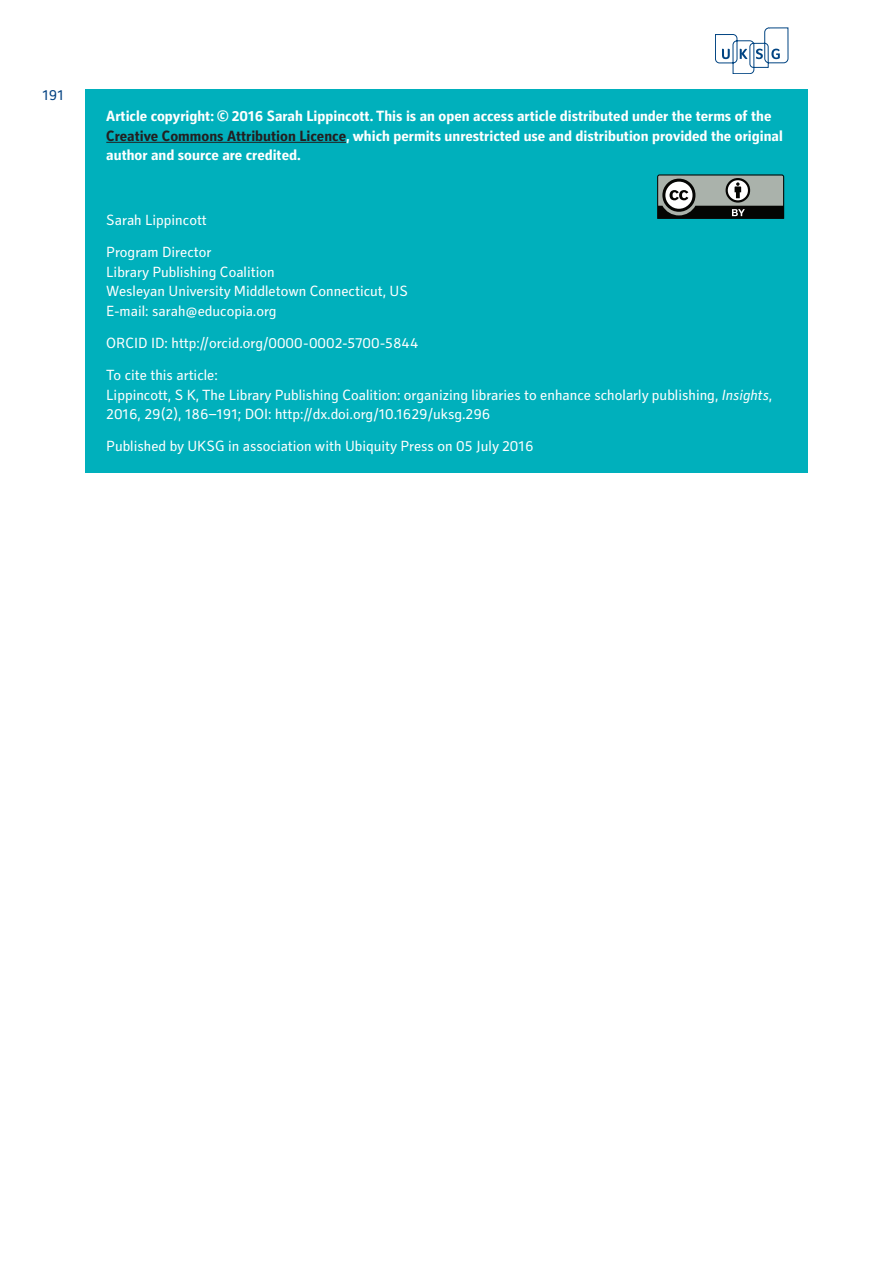
<style>
.page{position:relative;width:893px;height:1263px;background:#fff}
.page>*{position:absolute;margin:0;border:0;box-sizing:border-box;transform-origin:0 0}
.Credits{font:15px/19.5px "Secca Std";color:#fff}
.Credits_-_Author{font:700 15px/19.5px "Secca Std";color:#fff}
.t1{font:15px "Secca Std";color:#014081}
.s1{color:#231f20}
.s2{font-style:italic}
</style>
<div class="page">
<svg style="left:715px;top:28px;width:73px;height:46px"></svg>
<div style="left:85px;top:89px;width:723px;height:384px;background:#00b0bc"></div>
<hr style="left:106px;top:142px;width:240px;height:1px;background:#231f20">
<svg style="left:657px;top:174px;width:128px;height:45px;background:#727975"></svg>
<p class="t1" style="left:42px;top:87px;width:23px">191</p>
<p class="Credits_-_Author" style="left:106px;top:107px;width:678px">Article copyright: © 2016 Sarah Lippincott. This is an open access article distributed under the terms of the<br><span class="s1">Creative Commons Attribution Licence</span>, which permits unrestricted use and distribution provided the original author and source are credited.</p>
<p class="Credits" style="left:106px;top:211px;width:102px">Sarah Lippincott</p>
<p class="Credits" style="left:106px;top:243px;width:303px">Program Director<br>Library Publishing Coalition<br>Wesleyan University Middletown Connecticut, US<br>E-mail: sarah@educopia.org</p>
<p class="Credits" style="left:106px;top:334px;width:314px">ORCID ID: http://orcid.org/0000-0002-5700-5844</p>
<p class="Credits" style="left:106px;top:366px;width:667px">To cite this article:<br>Lippincott, S K, The Library Publishing Coalition: organizing libraries to enhance scholarly publishing, <span class="s2">Insights</span>,<br>2016, 29(2), 186–191; DOI: http://dx.doi.org/10.1629/uksg.296</p>
<p class="Credits" style="left:106px;top:437px;width:429px">Published by UKSG in association with Ubiquity Press on 05 July 2016</p>
</div>
